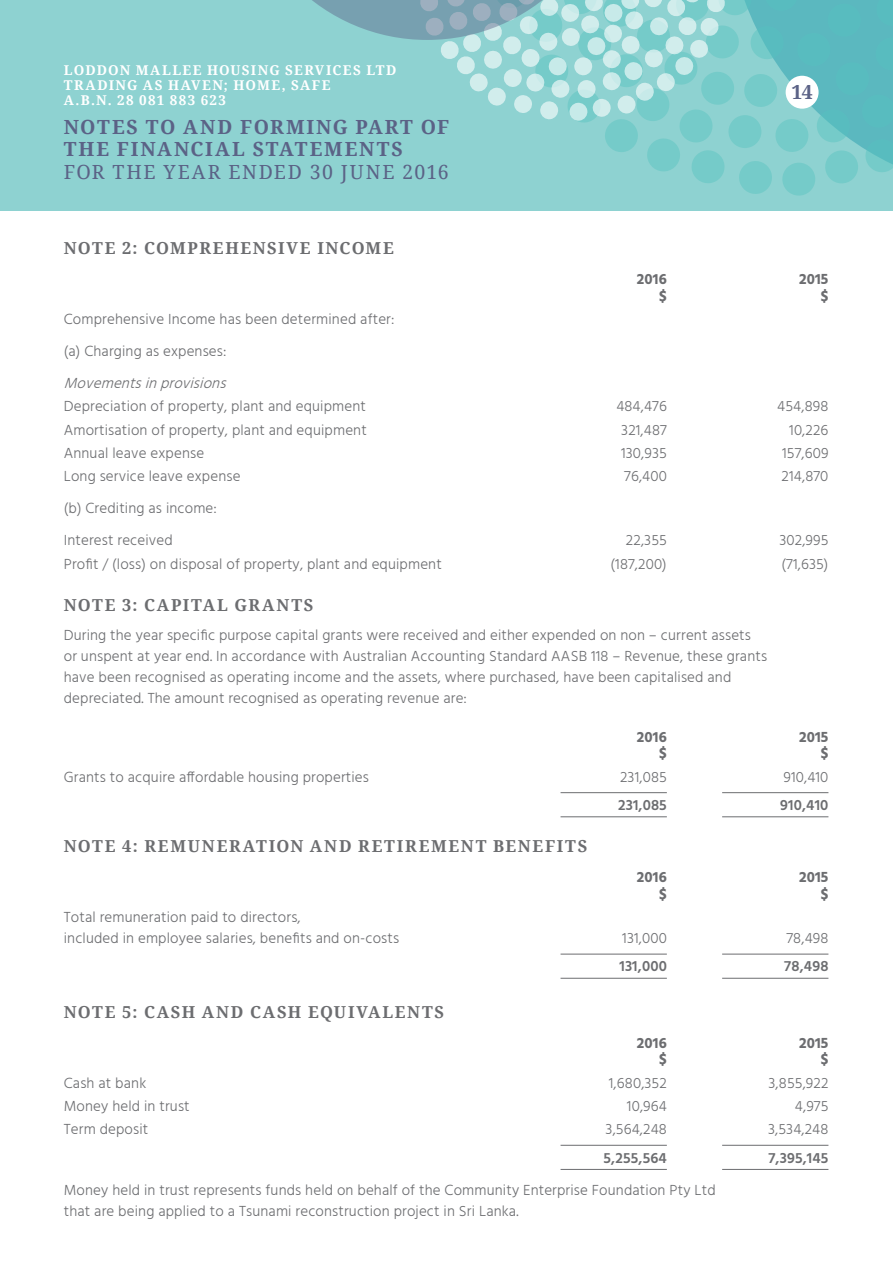
<style>
.page{position:relative;width:893px;height:1263px;background:#fff}
.page>*{position:absolute;margin:0;border:0;box-sizing:border-box;transform-origin:0 0}
.t1{font:700 19.5px/22.5px "Noto Serif";letter-spacing:.095em;color:#5b6286}
.t2{font:19.5px "Noto Serif";letter-spacing:.085em;color:#5b6286}
.t3{font:700 16.5px "Noto Serif";letter-spacing:.1em;color:#6c6d70}
.t4{font:300 15px/21px "Hind";letter-spacing:.01em;color:#6c6d70}
.t5{font:600 15px "Hind";letter-spacing:.01em;color:#6c6d70}
.t6{font:700 15px/16.5px "Hind";letter-spacing:.01em;color:#6c6d70;text-align:right}
.t7{font:italic 300 15px "Hind";color:#6c6d70}
.t8{font:700 13.5px/15px "Noto Serif";letter-spacing:.1em;color:#fff}
</style>
<div class="page">
<div style="left:0;top:0;width:893px;height:210px;background:#8ed2d1"></div>
<svg style="left:312px;top:0;width:581px;height:196px"></svg>
<div style="left:786px;top:76px;width:33px;height:33px;background:#fff;border-radius:50%"></div>
<hr style="left:561px;top:792px;width:106px;height:1px;background:#6c6d70">
<hr style="left:561px;top:816px;width:106px;height:1px;background:#6c6d70">
<hr style="left:722px;top:792px;width:106px;height:1px;background:#6c6d70">
<hr style="left:722px;top:816px;width:106px;height:1px;background:#6c6d70">
<hr style="left:561px;top:954px;width:106px;height:1px;background:#6c6d70">
<hr style="left:561px;top:978px;width:106px;height:1px;background:#6c6d70">
<hr style="left:722px;top:954px;width:106px;height:1px;background:#6c6d70">
<hr style="left:722px;top:978px;width:106px;height:1px;background:#6c6d70">
<hr style="left:561px;top:1145px;width:106px;height:1px;background:#6c6d70">
<hr style="left:561px;top:1169px;width:106px;height:1px;background:#6c6d70">
<hr style="left:722px;top:1145px;width:106px;height:1px;background:#6c6d70">
<hr style="left:722px;top:1169px;width:106px;height:1px;background:#6c6d70">
<p class="t8" style="left:64px;top:62px;width:334px">LODDON MALLEE HOUSING SERVICES LTD<br>TRADING AS HAVEN; HOME, SAFE<br>A.B.N. 28 081 883 623</p>
<h1 class="t1" style="left:64px;top:115px;width:387px">NOTES TO AND FORMING PART OF<br>THE FINANCIAL STATEMENTS</h1>
<h1 class="t2" style="left:64px;top:158px;width:386px">FOR THE YEAR ENDED 30 JUNE 2016</h1>
<p class="t3" style="left:64px;top:236px;width:332px">NOTE 2: COMPREHENSIVE INCOME</p>
<h1 class="t1" style="left:791px;top:80px;width:23px">14</h1>
<p class="t6" style="left:637px;top:271px;width:31px">2016 $</p>
<p class="t6" style="left:799px;top:271px;width:31px">2015 $</p>
<p class="t4" style="left:64px;top:304px;width:332px;line-height:31.8px">Comprehensive Income has been determined after: (a) Charging as expenses:</p>
<p class="t7" style="left:64px;top:373px;width:169px">Movementsinprovisions</p>
<p class="t4" style="left:64px;top:397px;width:304px">Depreciation of property, plant and equipment</p>
<p class="t4" style="left:616px;top:397px;width:52px">484,476</p>
<p class="t4" style="left:777px;top:397px;width:53px">454,898</p>
<p class="t4" style="left:64px;top:420px;width:305px">Amortisation of property, plant and equipment</p>
<p class="t4" style="left:621px;top:420px;width:47px">321,487</p>
<p class="t4" style="left:789px;top:420px;width:41px">10,226</p>
<p class="t4" style="left:64px;top:444px;width:142px">Annual leave expense</p>
<p class="t4" style="left:621px;top:444px;width:47px">130,935</p>
<p class="t4" style="left:782px;top:444px;width:48px">157,609</p>
<p class="t4" style="left:64px;top:467px;width:178px">Long service leave expense</p>
<p class="t4" style="left:624px;top:467px;width:44px">76,400</p>
<p class="t4" style="left:782px;top:467px;width:48px">214,870</p>
<p class="t4" style="left:64px;top:493px;width:155px;line-height:31.8px">(b) Crediting as income:<br>Interest received</p>
<p class="t4" style="left:626px;top:531px;width:42px">22,355</p>
<p class="t4" style="left:779px;top:531px;width:51px">302,995</p>
<p class="t4" style="left:64px;top:554px;width:380px">Profit / (loss) on disposal of property, plant and equipment</p>
<p class="t4" style="left:610px;top:554px;width:58px">(187,200)</p>
<p class="t4" style="left:781px;top:554px;width:48px">(71,635)</p>
<p class="t3" style="left:64px;top:593px;width:251px">NOTE 3: CAPITAL GRANTS</p>
<p class="t4" style="left:64px;top:626px;width:705px">During the year specific purpose capital grants were received and either expended on non – current assets or unspent at year end. In accordance with Australian Accounting Standard AASB 118 – Revenue, these grants have been recognised as operating income and the assets, where purchased, have been capitalised and depreciated. The amount recognised as operating revenue are:</p>
<p class="t6" style="left:637px;top:728px;width:31px">2016 $</p>
<p class="t6" style="left:799px;top:728px;width:31px">2015 $</p>
<p class="t4" style="left:64px;top:767px;width:307px">Grants to acquire affordable housing properties</p>
<p class="t4" style="left:620px;top:767px;width:48px">231,085</p>
<p class="t4" style="left:783px;top:767px;width:46px">910,410</p>
<p class="t5" style="left:618px;top:796px;width:50px">231,085</p>
<p class="t5" style="left:780px;top:796px;width:50px">910,410</p>
<p class="t3" style="left:64px;top:834px;width:525px">NOTE 4: REMUNERATION AND RETIREMENT BENEFITS</p>
<p class="t6" style="left:637px;top:869px;width:31px">2016 $</p>
<p class="t6" style="left:799px;top:869px;width:31px">2015 $</p>
<p class="t4" style="left:64px;top:908px;width:337px">Total remuneration paid to directors,<br>included in employee salaries, benefits and on-costs</p>
<p class="t4" style="left:622px;top:929px;width:46px">131,000</p>
<p class="t4" style="left:786px;top:929px;width:43px">78,498</p>
<p class="t5" style="left:619px;top:957px;width:49px">131,000</p>
<p class="t5" style="left:784px;top:957px;width:46px">78,498</p>
<p class="t3" style="left:64px;top:1000px;width:382px">NOTE 5: CASH AND CASH EQUIVALENTS</p>
<p class="t6" style="left:637px;top:1034px;width:31px">2016 $</p>
<p class="t6" style="left:799px;top:1034px;width:31px">2015 $</p>
<p class="t4" style="left:64px;top:1073px;width:84px">Cash at bank</p>
<p class="t4" style="left:609px;top:1073px;width:59px">1,680,352</p>
<p class="t4" style="left:769px;top:1073px;width:61px">3,855,922</p>
<p class="t4" style="left:64px;top:1097px;width:127px">Money held in trust</p>
<p class="t4" style="left:627px;top:1097px;width:41px">10,964</p>
<p class="t4" style="left:795px;top:1097px;width:35px">4,975</p>
<p class="t4" style="left:64px;top:1120px;width:86px">Term deposit</p>
<p class="t4" style="left:606px;top:1120px;width:63px">3,564,248</p>
<p class="t4" style="left:768px;top:1120px;width:62px">3,534,248</p>
<p class="t5" style="left:604px;top:1149px;width:65px">5,255,564</p>
<p class="t5" style="left:768px;top:1149px;width:62px">7,395,145</p>
<p class="t4" style="left:64px;top:1180px;width:653px">Money held in trust represents funds held on behalf of the Community Enterprise Foundation Pty Ltd that are being applied to a Tsunami reconstruction project in Sri Lanka.</p>
</div>
